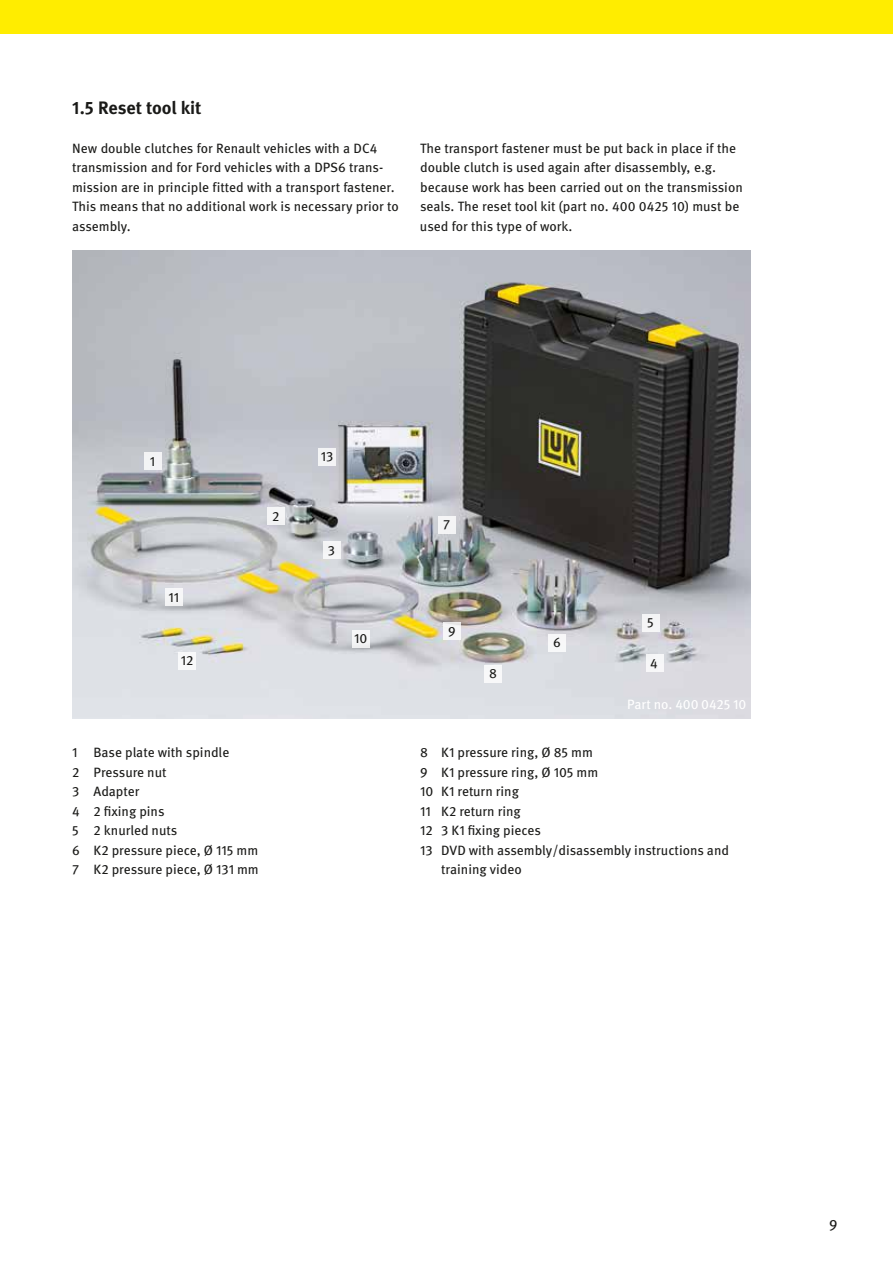
<style>
.page{position:relative;width:893px;height:1263px;background:#fff}
.page>*{position:absolute;margin:0;border:0;box-sizing:border-box;transform-origin:0 0}
.t1{font:700 18px "Meta OT";letter-spacing:-.005em;color:#1a1a18}
.t2{font:15px "Meta OT";color:#1a1a18}
.t3{font:13.5px/19.5px "Meta OT";color:#1a1a18}
.t4{font:13.5px "Meta OT";letter-spacing:-.01em;color:#fff}
</style>
<div class="page">
<div style="left:0;top:0;width:893px;height:34px;background:#ffed00"></div>
<img style="left:72px;top:250px;width:679px;height:468px">
<div style="left:549px;top:634px;width:17px;height:17px;background:#f7f8f9"></div>
<div style="left:642px;top:614px;width:17px;height:17px;background:#f5f5f6"></div>
<div style="left:485px;top:665px;width:17px;height:17px;background:#f8f8f9"></div>
<div style="left:438px;top:516px;width:17px;height:17px;background:#f4f4f5"></div>
<div style="left:145px;top:452px;width:17px;height:17px;background:#f3f4f5"></div>
<div style="left:443px;top:623px;width:17px;height:17px;background:#f7f6f8"></div>
<div style="left:352px;top:630px;width:17px;height:17px;background:#f6f6f7"></div>
<div style="left:166px;top:589px;width:17px;height:17px;background:#f6f6f8"></div>
<div style="left:179px;top:652px;width:17px;height:17px;background:#f8f9fa"></div>
<div style="left:268px;top:508px;width:17px;height:17px;background:#f5f6f7"></div>
<div style="left:323px;top:542px;width:17px;height:17px;background:#f5f5f6"></div>
<div style="left:646px;top:654px;width:17px;height:17px;background:#f6f7f8"></div>
<div style="left:319px;top:448px;width:17px;height:17px;background:#f3f4f5"></div>
<h1 class="t1" style="left:72px;top:96px;width:131px">1.5 Reset tool kit</h1>
<p class="t3" style="left:72px;top:138px;width:328px">New double clutches for Renault vehicles with a DC4 transmission and for Ford vehicles with a DPS6 trans&shy;mission are in principle fitted with a transport fastener.<br>This means that no additional work is necessary prior to assembly.</p>
<p class="t3" style="left:420px;top:139px;width:324px">The transport fastener must be put back in place if the double clutch is used again after disassembly, e.g. because work has been carried out on the transmission seals. The reset tool kit (part no. 400 0425 10) must be used for this type of work.</p>
<p class="t3" style="left:150px;top:451px;width:7px">1</p>
<p class="t3" style="left:321px;top:447px;width:14px">13</p>
<p class="t3" style="left:272px;top:507px;width:9px">2</p>
<p class="t3" style="left:443px;top:515px;width:8px">7</p>
<p class="t3" style="left:328px;top:541px;width:9px">3</p>
<p class="t3" style="left:168px;top:587px;width:12px">11</p>
<p class="t3" style="left:354px;top:629px;width:15px">10</p>
<p class="t3" style="left:448px;top:621px;width:9px">9</p>
<p class="t3" style="left:553px;top:633px;width:9px">6</p>
<p class="t3" style="left:647px;top:613px;width:8px">5</p>
<p class="t3" style="left:181px;top:651px;width:14px">12</p>
<p class="t3" style="left:489px;top:664px;width:9px">8</p>
<p class="t3" style="left:650px;top:653px;width:9px">4</p>
<p class="t4" style="left:627px;top:696px;width:120px">Part no. 400 0425 10</p>
<p class="t3" style="left:72px;top:743px;width:188px">1 Base plate with spindle<br>2 Pressure nut<br>3 Adapter<br>4 2 fixing pins<br>5 2 knurled nuts<br>6 K2 pressure piece, Ø 115 mm<br>7 K2 pressure piece, Ø 131 mm</p>
<p class="t3" style="left:420px;top:743px;width:175px">8 K1 pressure ring, Ø 85 mm</p>
<p class="t3" style="left:420px;top:763px;width:180px">9 K1 pressure ring, Ø 105 mm</p>
<p class="t3" style="left:420px;top:782px;width:100px">10 K1 return ring</p>
<p class="t3" style="left:420px;top:801px;width:102px">11 K2 return ring</p>
<p class="t3" style="left:420px;top:821px;width:122px">12 3 K1 fixing pieces</p>
<p class="t3" style="left:420px;top:840px;width:311px">13 DVD with assembly/disassembly instructions and</p>
<p class="t3" style="left:441px;top:860px;width:82px">training video</p>
<p class="t2" style="left:829px;top:1215px;width:10px">9</p>
</div>
